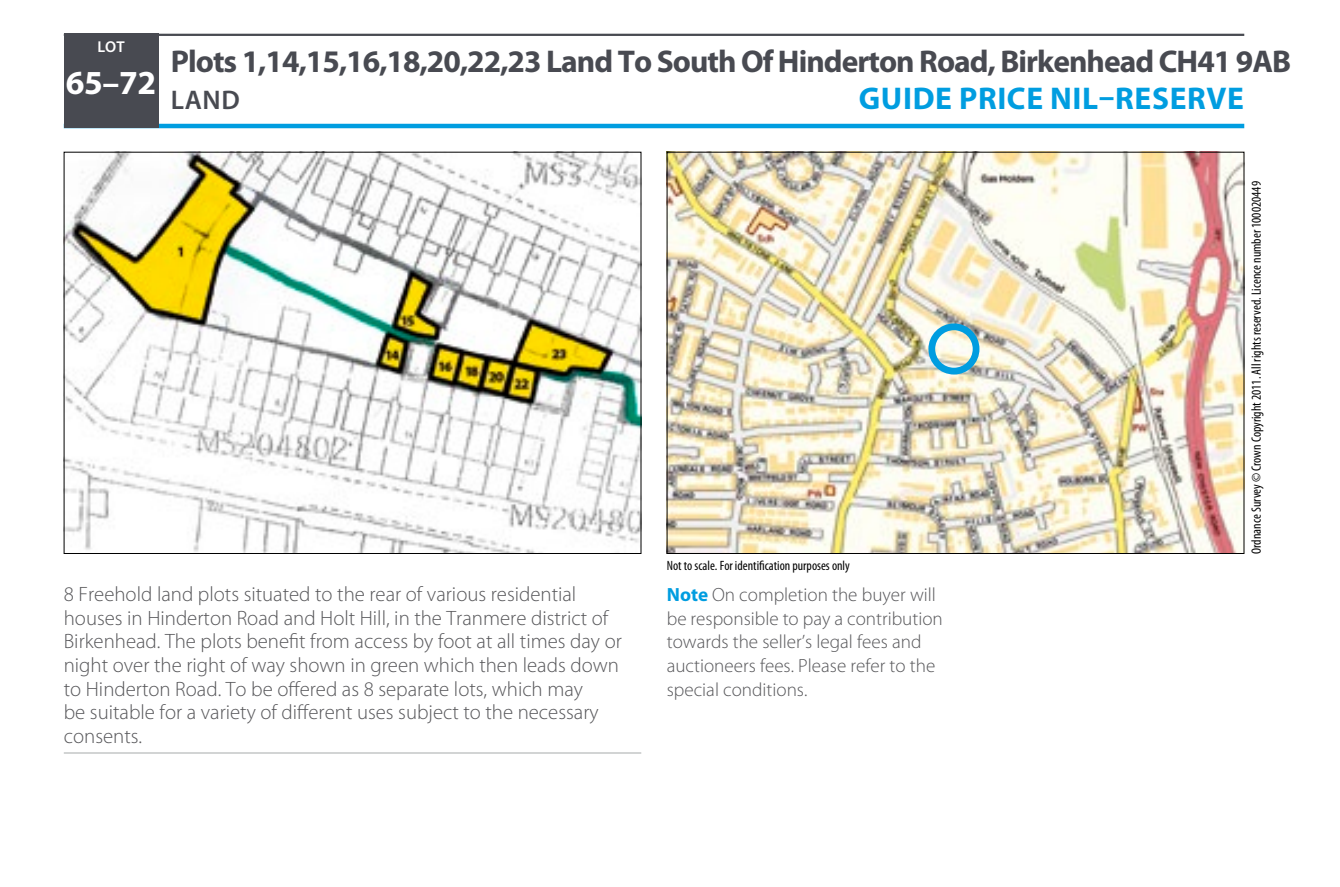
<style>
.page{position:relative;width:1340px;height:887px;background:#fff}
.page>*{position:absolute;margin:0;border:0;box-sizing:border-box;transform-origin:0 0}
.t1{font:700 33.75px "Myriad Pro";color:#fff}
.t2{font:700 31.5px "Myriad Pro";letter-spacing:-.03em;color:#484a51}
.t3{font:700 31.5px "Myriad Pro";letter-spacing:.02em;color:#009de0}
.t4{font:600 27px "Myriad Pro";color:#484a51}
.t5{font:300 20.7px/23.6px "Myriad Pro";color:#57575a}
.t6{font:300 19.12px/23.6px "Myriad Pro";color:#57575a}
.t7{font:600 15.75px "Myriad Pro";color:#fff}
.t8{font:condensed 13.5px "Myriad Pro";color:#000}
.s1{font-weight:700;color:#009de0}
</style>
<div class="page">
<hr style="left:64px;top:124px;width:1180px;height:4px;background:#009de0">
<div style="left:64px;top:34px;width:94px;height:94px;background:#484a51"></div>
<img style="left:66px;top:154px;width:573px;height:397px">
<img style="left:668px;top:154px;width:574px;height:397px">
<div style="left:928px;top:323px;width:51px;height:51px;border:7px solid #009de0;border-radius:50%"></div>
<hr style="left:64px;top:752px;width:577px;height:1px;background:#b1b3b4">
<hr style="left:64px;top:34px;width:1180px;height:2px;background:#484a51">
<p class="t7" style="left:97px;top:37px;width:29px">LOT</p>
<h1 class="t1" style="left:66px;top:60px;width:92px">65–72</h1>
<h2 class="t2" style="left:171px;top:41px;width:1121px">Plots 1,14,15,16,18,20,22,23 Land To South Of Hinderton Road, Birkenhead CH41 9AB</h2>
<h3 class="t4" style="left:171px;top:83px;width:70px">LAND</h3>
<h2 class="t3" style="left:858px;top:78px;width:386px">GUIDE PRICE NIL–RESERVE</h2>
<p class="t8" style="left:666px;top:557px;width:185px">Not to scale. For identification purposes only</p>
<p class="t8" style="left:1248px;top:553px;width:374px;rotate:-90deg">Ordnance Survey © Crown Copyright 2011. All rights reserved. Licence number 100020449</p>
<p class="t5" style="left:64px;top:582px;width:559px">8 Freehold land plots situated to the rear of various residential houses in Hinderton Road and Holt Hill, in the Tranmere district of Birkenhead. The plots benefit from access by foot at all times day or night over the right of way shown in green which then leads down to Hinderton Road. To be offered as 8 separate lots, which may<br>be suitable for a variety of different uses subject to the necessary consents.</p>
<p class="t6" style="left:666px;top:582px;width:277px"><span class="s1">Note</span> On completion the buyer will be responsible to pay a contribution towards the seller’s legal fees and auctioneers fees. Please refer to the special conditions.</p>
</div>
